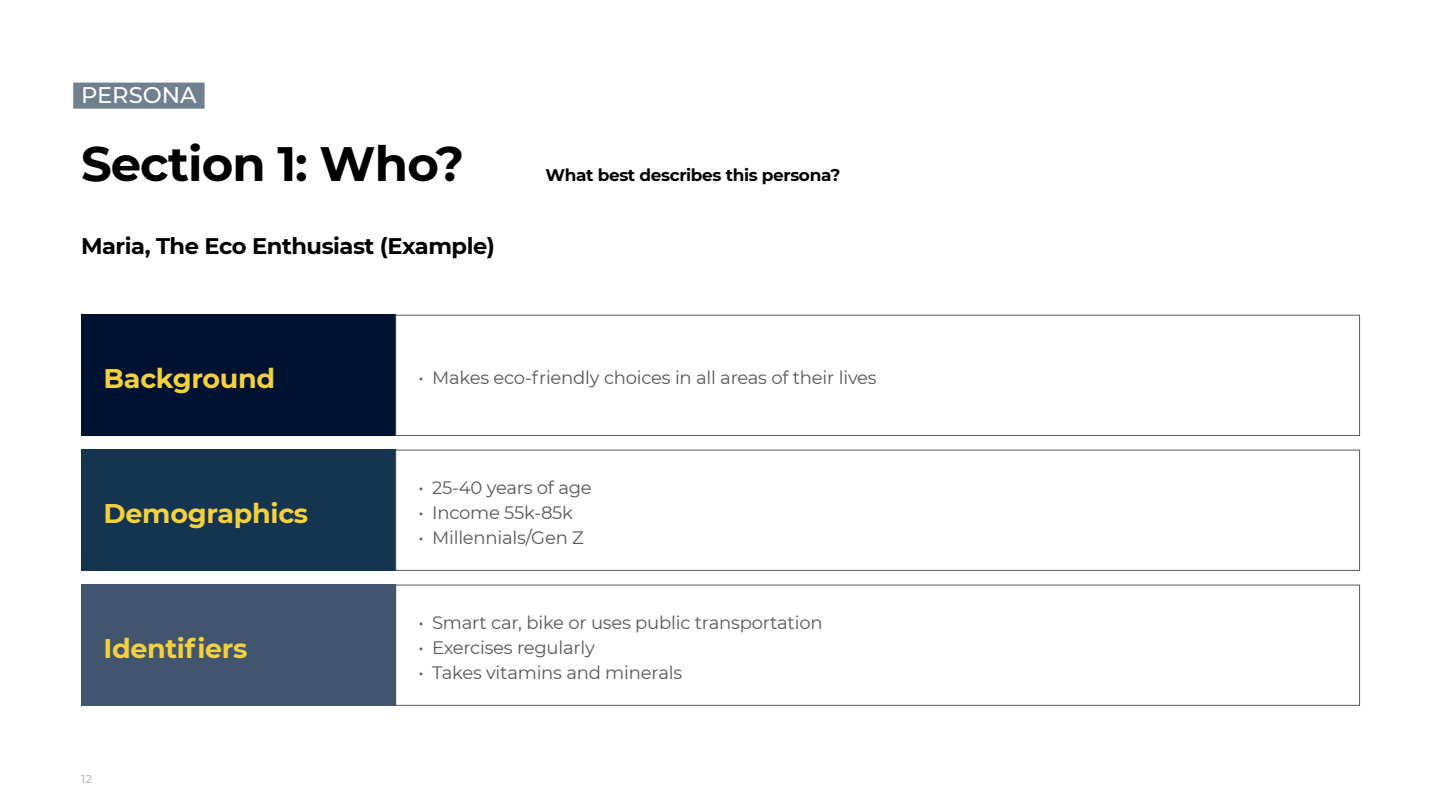
<style>
.page{position:relative;width:1441px;height:810px;background:#fff}
.page>*{position:absolute;margin:0;border:0;box-sizing:border-box;transform-origin:0 0}
.t1{font:700 48.15px "Montserrat";letter-spacing:-.02em;color:#000}
.t2{font:700 27px "Montserrat";letter-spacing:-.01em;color:#f3d03e}
.t3{font:500 22.65px "Montserrat";color:#fff}
.t4{font:700 22.58px "Montserrat";letter-spacing:-.02em;color:#000}
.t5{font:18px "Montserrat";letter-spacing:-.01em;color:#58595b}
.t6{font:700 16.88px "Montserrat";letter-spacing:-.02em;color:#000}
.t7{font:11.48px "Montserrat";color:#a7a9ac}
</style>
<div class="page">
<div style="left:73px;top:83px;width:131px;height:26px;background:#708090"></div>
<div style="left:81px;top:315px;width:314px;height:121px;background:#001231"></div>
<div style="left:81px;top:450px;width:314px;height:121px;background:#15344f"></div>
<div style="left:81px;top:585px;width:314px;height:121px;background:#42556f"></div>
<div style="left:395px;top:315px;width:964px;height:121px;border:1px solid #58595b"></div>
<div style="left:395px;top:450px;width:964px;height:121px;border:1px solid #58595b"></div>
<div style="left:395px;top:585px;width:964px;height:121px;border:1px solid #58595b"></div>
<p class="t3" style="left:81px;top:79px;width:117px">PERSONA</p>
<h1 class="t1" style="left:81px;top:129px;width:384px">Section 1: Who?</h1>
<p class="t4" style="left:81px;top:229px;width:415px">Maria, The Eco Enthusiast (Example)</p>
<p class="t6" style="left:545px;top:162px;width:296px">What best describes this persona?</p>
<h2 class="t2" style="left:104px;top:359px;width:173px">Background</h2>
<h2 class="t2" style="left:104px;top:494px;width:206px">Demographics</h2>
<h2 class="t2" style="left:104px;top:629px;width:145px">Identifiers</h2>
<p class="t7" style="left:81px;top:771px;width:13px">12</p>
<p class="t5" style="left:418px;top:365px;width:459px">• Makes eco-friendly choices in all areas of their lives</p>
<p class="t5" style="left:418px;top:476px;width:175px">• 25-40 years of age</p>
<p class="t5" style="left:418px;top:500px;width:156px">• Income 55k-85k</p>
<p class="t5" style="left:418px;top:525px;width:167px">• Millennials/Gen Z</p>
<p class="t5" style="left:418px;top:611px;width:405px">• Smart car, bike or uses public transportation</p>
<p class="t5" style="left:418px;top:635px;width:178px">• Exercises regularly</p>
<p class="t5" style="left:418px;top:660px;width:265px">• Takes vitamins and minerals</p>
</div>
